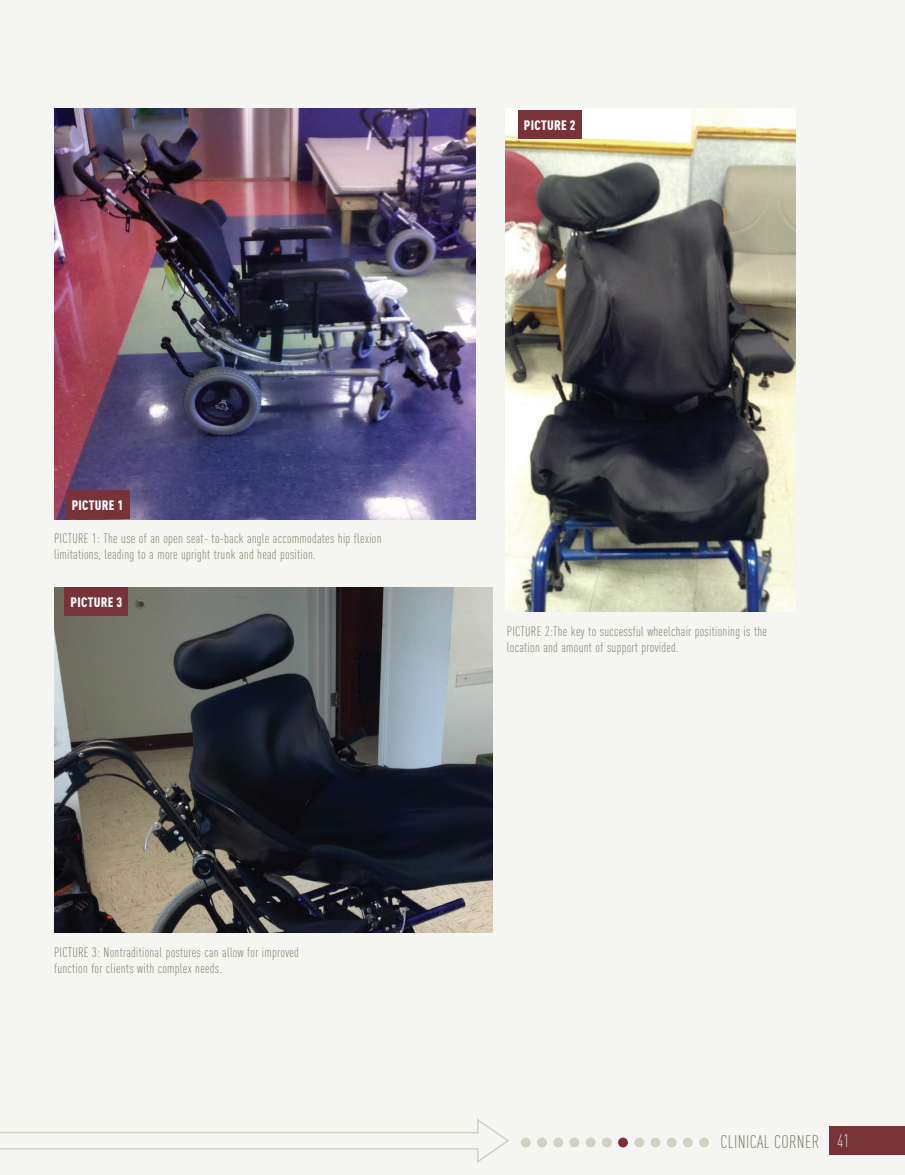
<style>
.page{position:relative;width:905px;height:1175px;background:#fff}
.page>*{position:absolute;margin:0;border:0;box-sizing:border-box;transform-origin:0 0}
.t1{font:300 18px "DIN Cond";letter-spacing:.02em;color:#767561}
.t2{font:300 13.5px/16.2px "DIN Cond";letter-spacing:.02em;color:#767561}
.t3{font:900 13.5px "DIN Cond";letter-spacing:.02em;color:#fff}
.s1{color:#e7e7e2}
</style>
<div class="page">
<div style="left:0;top:0;width:904px;height:1174px;background:#f5f5f2"></div>
<svg style="left:0;top:1119px;width:509px;height:44px"></svg>
<div style="left:829px;top:1126px;width:75px;height:28px;background:#783338"></div>
<div style="left:521px;top:1137px;width:9px;height:10px;background:#d2d1c4;border-radius:50%"></div>
<div style="left:537px;top:1137px;width:10px;height:10px;background:#d2d1c4;border-radius:50%"></div>
<div style="left:553px;top:1137px;width:10px;height:10px;background:#d2d1c4;border-radius:50%"></div>
<div style="left:569px;top:1137px;width:10px;height:10px;background:#d2d1c4;border-radius:50%"></div>
<div style="left:585px;top:1137px;width:10px;height:10px;background:#d2d1c4;border-radius:50%"></div>
<div style="left:602px;top:1137px;width:9px;height:10px;background:#d2d1c4;border-radius:50%"></div>
<div style="left:618px;top:1137px;width:10px;height:10px;background:#783338;border-radius:50%"></div>
<div style="left:634px;top:1137px;width:10px;height:10px;background:#d2d1c4;border-radius:50%"></div>
<div style="left:650px;top:1137px;width:10px;height:10px;background:#d2d1c4;border-radius:50%"></div>
<div style="left:666px;top:1137px;width:10px;height:10px;background:#d2d1c4;border-radius:50%"></div>
<div style="left:683px;top:1137px;width:9px;height:10px;background:#d2d1c4;border-radius:50%"></div>
<div style="left:699px;top:1137px;width:10px;height:10px;background:#d2d1c4;border-radius:50%"></div>
<img style="left:54px;top:108px;width:422px;height:412px">
<img style="left:506px;top:108px;width:289px;height:503px">
<img style="left:54px;top:587px;width:438px;height:345px">
<div style="left:65px;top:587px;width:63px;height:29px;background:#783338"></div>
<div style="left:66px;top:490px;width:63px;height:29px;background:#783338"></div>
<div style="left:518px;top:110px;width:63px;height:29px;background:#783338"></div>
<p class="t3" style="left:524px;top:117px;width:53px">PICTURE 2</p>
<p class="t3" style="left:72px;top:497px;width:53px">PICTURE 1</p>
<p class="t2" style="left:54px;top:530px;width:329px">PICTURE 1: The use of an open seat- to-back angle accommodates hip flexion limitations, leading to a more upright trunk and head position.</p>
<p class="t3" style="left:71px;top:594px;width:53px">PICTURE 3</p>
<p class="t2" style="left:54px;top:944px;width:246px">PICTURE 3: Nontraditional postures can allow for improved function for clients with complex needs.</p>
<p class="t2" style="left:507px;top:623px;width:262px">PICTURE 2:The key to successful wheelchair positioning is the location and amount of support provided.</p>
<h1 class="t1" style="left:720px;top:1131px;width:130px">CLINICAL CORNER <span class="s1">41</span></h1>
</div>
